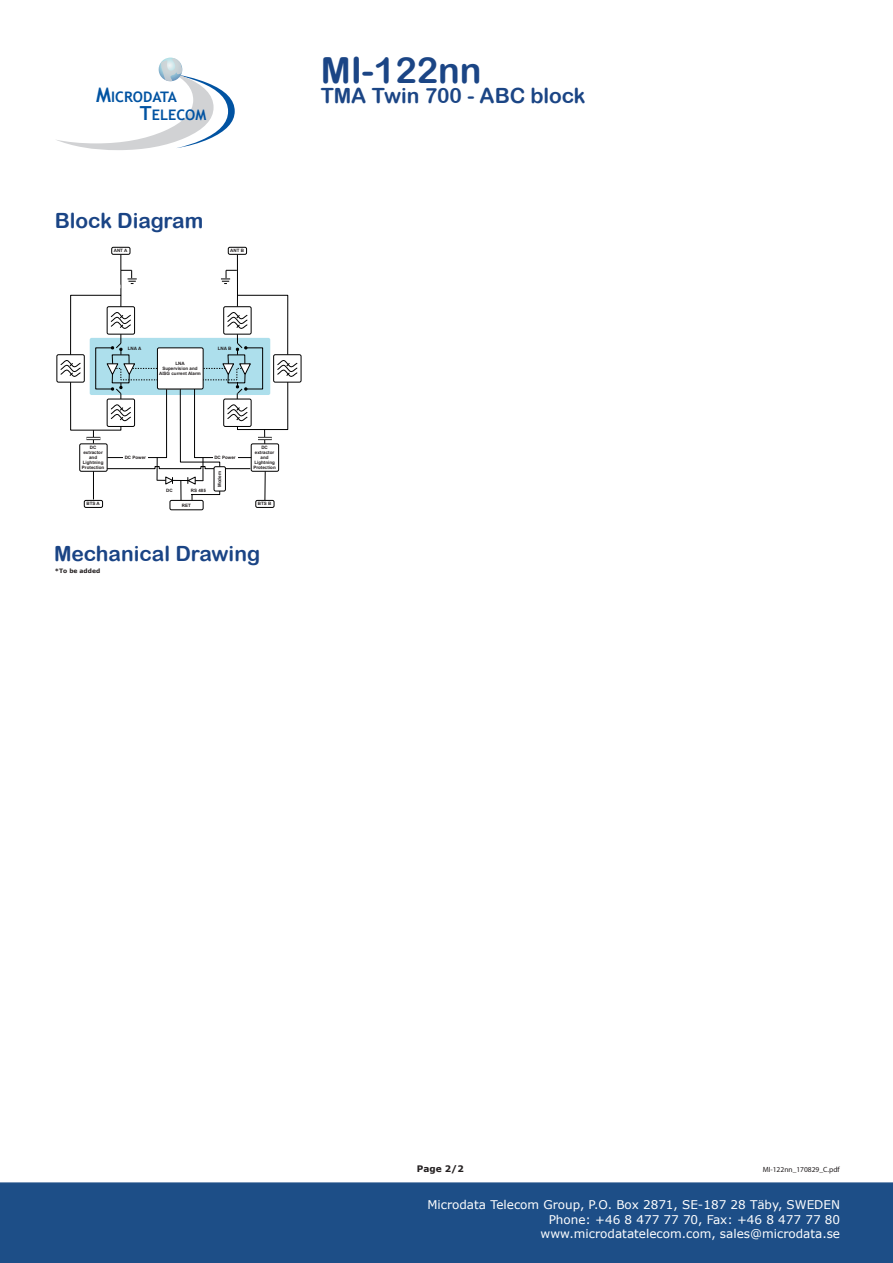
<style>
.page{position:relative;width:893px;height:1263px;background:#fff}
.page>*{position:absolute;margin:0;border:0;box-sizing:border-box;transform-origin:0 0}
.t1{font:36px "Arial Rounded MT Bold";color:#1b4585}
.t2{font:21px "Arial Rounded MT Bold";color:#1a4485}
.t3{font:21px "Arial Rounded MT Bold";color:#1b4585}
.t4{font:700 14.55px/18px "Trebuchet MS";color:#0153a2}
.t5{font:12px/14.4px "Verdana";color:#fff;text-align:right}
.t6{font:700 9px "Verdana";color:#231f20}
.t7{font:7.5px "Myriad Pro";color:#231f20}
.t8{font:700 6px "Verdana";color:#231f20}
.t9{font:700 4.5px/5.1px "Arial";color:#231f20;text-align:center}
.t10{font:700 4.5px "Helvetica";color:#231f20}
.s1{font-size:20.1px}
.s2{font-size:19.35px}
</style>
<div class="page">
<div style="left:84px;top:500px;width:19px;height:8px;border:1px solid #000;border-radius:2px"></div>
<div style="left:255px;top:500px;width:19px;height:8px;border:1px solid #000;border-radius:2px"></div>
<div style="left:170px;top:500px;width:33px;height:10px;border:1px solid #000;border-radius:2px"></div>
<div style="left:57px;top:354px;width:28px;height:28px;border:1px solid #000;border-radius:2px"></div>
<div style="left:273px;top:354px;width:28px;height:28px;border:1px solid #000;border-radius:2px"></div>
<div style="left:228px;top:247px;width:19px;height:8px;border:1px solid #000;border-radius:2px"></div>
<div style="left:111px;top:247px;width:19px;height:8px;border:1px solid #000;border-radius:2px"></div>
<svg style="left:60px;top:255px;width:238px;height:245px"></svg>
<svg style="left:57px;top:58px;width:178px;height:92px"></svg>
<div style="left:0;top:1182px;width:893px;height:81px;background:#1d4e87"></div>
<h3 class="t4" style="left:140px;top:88px;width:68px;text-indent:-44px"><span class="s1">M</span>ICRODATA<br><span class="s2">T</span>ELECOM</h3>
<h2 class="t2" style="left:55px;top:208px;width:150px">Block Diagram</h2>
<p class="t9" style="left:114px;top:249px;width:15px">ANT A</p>
<p class="t9" style="left:230px;top:249px;width:15px">ANT B</p>
<p class="t10" style="left:128px;top:345px;width:15px">LNA A</p>
<p class="t10" style="left:218px;top:345px;width:15px">LNA B</p>
<p class="t9" style="left:159px;top:361px;width:43px">LNA<br>Supervision and<br>AISG current Alarm</p>
<p class="t9" style="left:82px;top:445px;width:24px">DC extractor and<br>Lightning<br>Protection</p>
<p class="t9" style="left:125px;top:455px;width:23px">DC Power</p>
<p class="t9" style="left:166px;top:489px;width:8px">DC</p>
<p class="t9" style="left:191px;top:489px;width:17px">RS 485</p>
<p class="t9" style="left:214px;top:455px;width:23px">DC Power</p>
<p class="t9" style="left:253px;top:445px;width:24px">DC extractor and<br>Lightning<br>Protection</p>
<p class="t9" style="left:217px;top:487px;width:17px;rotate:-90deg">Modem</p>
<p class="t9" style="left:86px;top:502px;width:15px">BTS A</p>
<p class="t9" style="left:258px;top:502px;width:15px">BTS B</p>
<p class="t9" style="left:182px;top:503px;width:11px">RET</p>
<h2 class="t2" style="left:54px;top:541px;width:208px">Mechanical Drawing</h2>
<h3 class="t8" style="left:55px;top:566px;width:47px">*To be added</h3>
<h1 class="t1" style="left:321px;top:49px;width:162px">MI-122nn</h1>
<h2 class="t3" style="left:321px;top:83px;width:266px">TMA Twin 700 - ABC block</h2>
<h3 class="t6" style="left:417px;top:1162px;width:48px">Page 2/2</h3>
<h3 class="t7" style="left:763px;top:1165px;width:79px">MI-122nn_170829_C.pdf</h3>
<h3 class="t5" style="left:427px;top:1198px;width:414px">Microdata Telecom Group, P.O. Box 2871, SE-187 28 Täby, SWEDEN<br>Phone: +46 8 477 77 70, Fax: +46 8 477 77 80 www.microdatatelecom.com, sales@microdata.se</h3>
</div>
